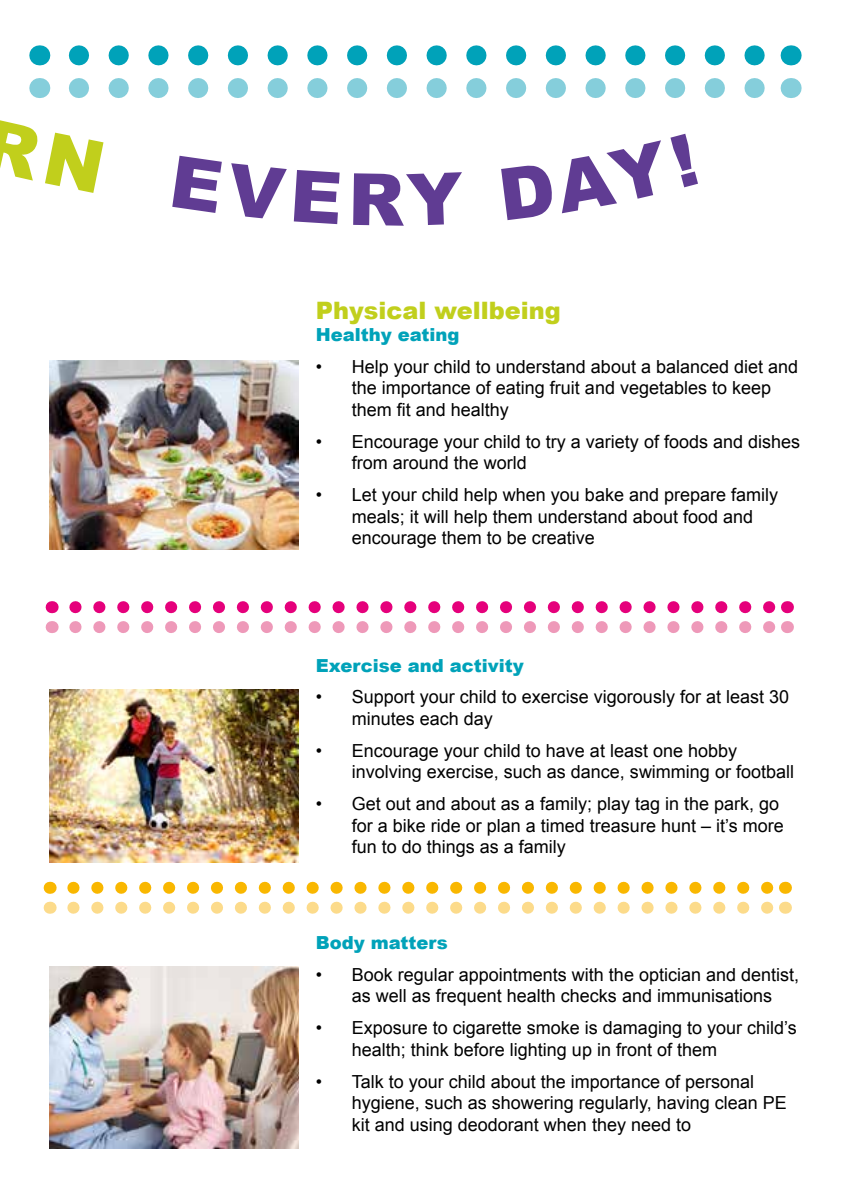
<style>
.page{position:relative;width:846px;height:1191px;background:#fff}
.page>*{position:absolute;margin:0;border:0;box-sizing:border-box;transform-origin:0 0}
.t1{font:900 24px "Arial";color:#c1cf1c}
.t2{font:18px/21.6px "Arial";color:#000}
.t3{font:900 18px "Arial";color:#00a2b9}
</style>
<div class="page">
<svg style="left:79px;top:45px;width:686px;height:20px"></svg>
<svg style="left:39px;top:45px;width:1px;height:20px"></svg>
<svg style="left:790px;top:45px;width:1px;height:20px"></svg>
<svg style="left:79px;top:78px;width:686px;height:20px"></svg>
<svg style="left:39px;top:78px;width:1px;height:20px"></svg>
<svg style="left:790px;top:78px;width:1px;height:20px"></svg>
<img style="left:49px;top:360px;width:250px;height:189px">
<img style="left:49px;top:967px;width:250px;height:181px">
<img style="left:49px;top:689px;width:250px;height:173px">
<svg style="left:75px;top:601px;width:700px;height:12px"></svg>
<svg style="left:52px;top:601px;width:1px;height:12px"></svg>
<svg style="left:787px;top:601px;width:1px;height:12px"></svg>
<svg style="left:75px;top:621px;width:700px;height:12px"></svg>
<svg style="left:52px;top:621px;width:1px;height:12px"></svg>
<svg style="left:787px;top:621px;width:1px;height:12px"></svg>
<svg style="left:73px;top:881px;width:700px;height:12px"></svg>
<svg style="left:50px;top:881px;width:1px;height:12px"></svg>
<svg style="left:785px;top:881px;width:1px;height:12px"></svg>
<svg style="left:73px;top:901px;width:700px;height:12px"></svg>
<svg style="left:50px;top:901px;width:1px;height:12px"></svg>
<svg style="left:785px;top:901px;width:1px;height:12px"></svg>
<h1 class="t1" style="left:316px;top:293px;width:247px">Physical wellbeing</h1>
<p class="t3" style="left:316px;top:321px;width:145px">Healthy eating</p>
<p class="t2" style="left:352px;top:356px;width:448px;text-indent:-36px">• Help your child to understand about a balanced diet and the importance of eating fruit and vegetables to keep them fit and healthy</p>
<p class="t2" style="left:352px;top:431px;width:450px;text-indent:-36px">• Encourage your child to try a variety of foods and dishes from around the world</p>
<p class="t2" style="left:352px;top:484px;width:428px;text-indent:-36px">• Let your child help when you bake and prepare family meals; it will help them understand about food and encourage them to be creative</p>
<p class="t3" style="left:316px;top:652px;width:209px">Exercise and activity</p>
<p class="t2" style="left:352px;top:686px;width:439px;text-indent:-36px">• Support your child to exercise vigorously for at least 30 minutes each day</p>
<p class="t2" style="left:352px;top:740px;width:444px;text-indent:-36px">• Encourage your child to have at least one hobby involving exercise, such as dance, swimming or football</p>
<p class="t2" style="left:352px;top:793px;width:433px;text-indent:-36px">• Get out and about as a family; play tag in the park, go for a bike ride or plan a timed treasure hunt – it’s more fun to do things as a family</p>
<p class="t3" style="left:316px;top:929px;width:134px">Body matters</p>
<p class="t2" style="left:316px;top:963px;width:485px;text-align:center">• Book regular appointments with the optician and dentist, as well as frequent health checks and immunisations</p>
<p class="t2" style="left:352px;top:1017px;width:446px;text-indent:-36px">• Exposure to cigarette smoke is damaging to your child’s health; think before lighting up in front of them</p>
<p class="t2" style="left:352px;top:1070px;width:436px;text-indent:-36px">• Talk to your child about the importance of personal hygiene, such as showering regularly, having clean PE kit and using deodorant when they need to</p>
</div>
